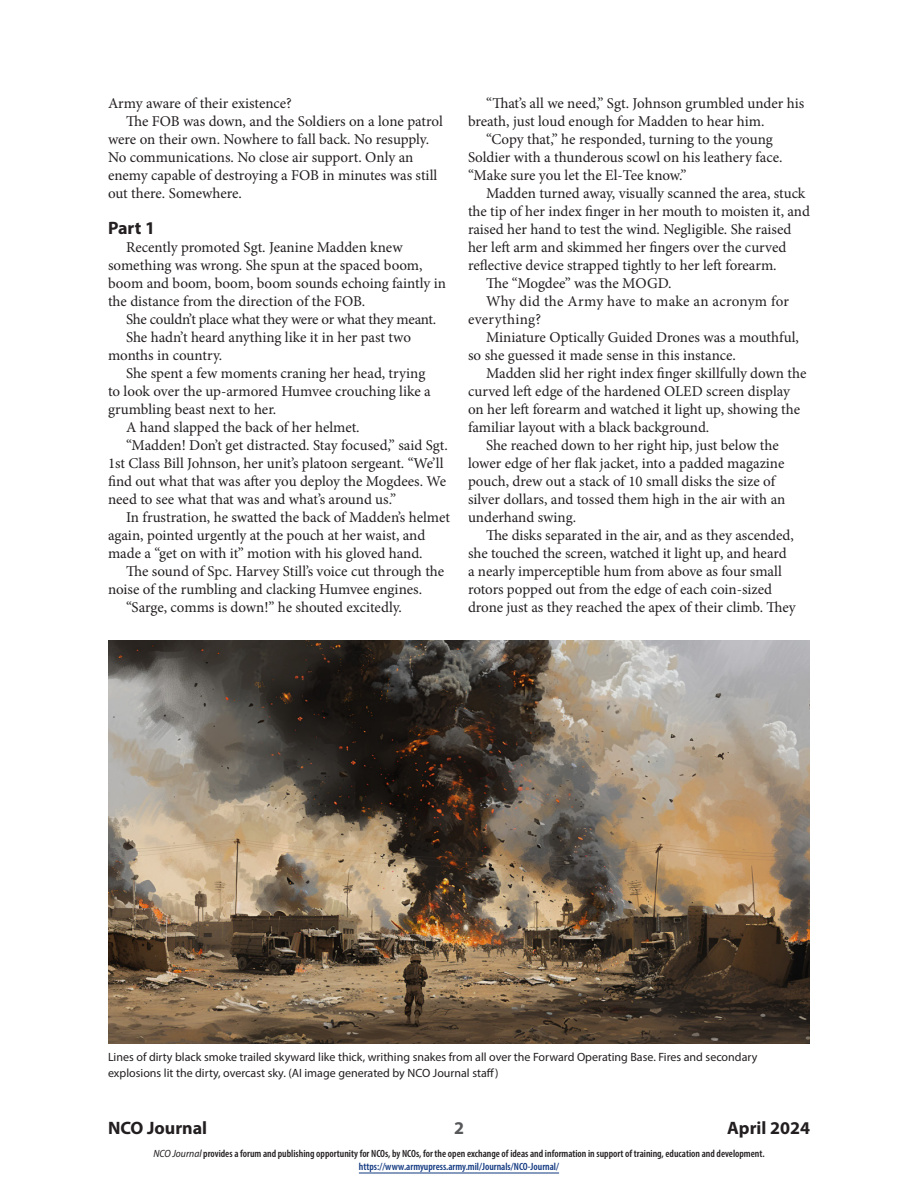
<style>
.page{position:relative;width:918px;height:1188px;background:#fff}
.page>*{position:absolute;margin:0;border:0;box-sizing:border-box;transform-origin:0 0}
.subhead{font:700 18px "Myriad Pro";color:#231f20}
.t1{font:700 18px "Myriad Pro";color:#57585a}
.body{font:15px/18px "Minion Pro";color:#231f20}
.body-2{font:15px "Minion Pro";letter-spacing:-.02em;color:#231f20}
.cutline{font:12px/16.5px "Myriad Pro";color:#231f20}
.t2{font:600 condensed 10.5px/13.5px "Myriad Pro";color:#231f20;text-align:center}
.s1{font-weight:400;font-style:italic;font-stretch:semi-condensed}
.s2{color:#113880}
</style>
<div class="page">
<hr style="left:359px;top:1173px;width:200px;height:1px;background:#113880">
<img style="left:108px;top:640px;width:702px;height:404px">
<p class="body" style="left:108px;top:94px;width:185px">Army aware of their existence?</p>
<p class="body" style="left:108px;top:112px;width:336px;text-indent:18px">The FOB was down, and the Soldiers on a lone patrol were on their own. Nowhere to fall back. No resupply.<br>No communications. No close air support. Only an enemy capable of destroying a FOB in minutes was still out there. Somewhere.</p>
<h3 class="subhead" style="left:108px;top:216px;width:49px">Part 1</h3>
<p class="body" style="left:108px;top:238px;width:339px;text-indent:18px">Recently promoted Sgt. Jeanine Madden knew something was wrong. She spun at the spaced boom, boom and boom, boom, boom sounds echoing faintly in the distance from the direction of the FOB.</p>
<p class="body-2" style="left:126px;top:309px;width:312px">She couldn’t place what they were or what they meant.</p>
<p class="body" style="left:108px;top:328px;width:304px;text-indent:18px">She hadn’t heard anything like it in her past two months in country.</p>
<p class="body" style="left:108px;top:364px;width:324px;text-indent:18px">She spent a few moments craning her head, trying to look over the up-armored Humvee crouching like a grumbling beast next to her.</p>
<p class="body" style="left:126px;top:418px;width:235px">A hand slapped the back of her helmet.</p>
<p class="body" style="left:108px;top:436px;width:341px;text-indent:18px">“Madden! Don’t get distracted. Stay focused,” said Sgt.<br>1st Class Bill Johnson, her unit’s platoon sergeant. “We’ll find out what that was after you deploy the Mogdees. We need to see what that was and what’s around us.”</p>
<p class="body" style="left:108px;top:508px;width:344px;text-indent:18px">In frustration, he swatted the back of Madden’s helmet again, pointed urgently at the pouch at her waist, and made a “get on with it” motion with his gloved hand.</p>
<p class="body" style="left:108px;top:562px;width:338px;text-indent:18px">The sound of Spc. Harvey Still’s voice cut through the noise of the rumbling and clacking Humvee engines.</p>
<p class="body" style="left:126px;top:598px;width:277px">“Sarge, comms is down!” he shouted excitedly.</p>
<p class="body" style="left:468px;top:94px;width:338px;text-indent:18px">“That’s all we need,” Sgt. Johnson grumbled under his breath, just loud enough for Madden to hear him.</p>
<p class="body" style="left:468px;top:130px;width:316px;text-indent:18px">“Copy that,” he responded, turning to the young<br>Soldier with a thunderous scowl on his leathery face. “Make sure you let the El-Tee know.”</p>
<p class="body" style="left:468px;top:184px;width:344px;text-indent:18px">Madden turned away, visually scanned the area, stuck the tip of her index finger in her mouth to moisten it, and raised her hand to test the wind. Negligible. She raised her left arm and skimmed her fingers over the curved reflective device strapped tightly to her left forearm.</p>
<p class="body" style="left:486px;top:274px;width:187px">The “Mogdee” was the MOGD.</p>
<p class="body" style="left:468px;top:292px;width:323px;text-indent:18px">Why did the Army have to make an acronym for everything?</p>
<p class="body" style="left:468px;top:328px;width:332px;text-indent:18px">Miniature Optically Guided Drones was a mouthful, so she guessed it made sense in this instance.</p>
<p class="body" style="left:468px;top:364px;width:340px;text-indent:18px">Madden slid her right index finger skillfully down the curved left edge of the hardened OLED screen display on her left forearm and watched it light up, showing the familiar layout with a black background.</p>
<p class="body" style="left:468px;top:436px;width:319px;text-indent:18px">She reached down to her right hip, just below the lower edge of her flak jacket, into a padded magazine pouch, drew out a stack of 10 small disks the size of silver dollars, and tossed them high in the air with an underhand swing.</p>
<p class="body" style="left:468px;top:526px;width:329px;text-indent:18px">The disks separated in the air, and as they ascended, she touched the screen, watched it light up, and heard a nearly imperceptible hum from above as four small rotors popped out from the edge of each coin-sized drone just as they reached the apex of their climb. They</p>
<p class="cutline" style="left:108px;top:1048px;width:651px">Lines of dirty black smoke trailed skyward like thick, writhing snakes from all over the Forward Operating Base. Fires and secondary explosions lit the dirty, overcast sky. (AI image generated by NCO Journal staff)</p>
<p class="subhead" style="left:108px;top:1116px;width:101px">NCO Journal</p>
<p class="t1" style="left:454px;top:1116px;width:11px">2</p>
<p class="subhead" style="left:727px;top:1116px;width:84px">April 2024</p>
<p class="t2" style="left:153px;top:1146px;width:613px"><span class="s1">NCO Journal</span> provides a forum and publishing opportunity for NCOs, by NCOs, for the open exchange of ideas and information in support of training, education and development. <span class="s2">https://www.armyupress.army.mil/Journals/NCO-Journal/</span></p>
</div>
